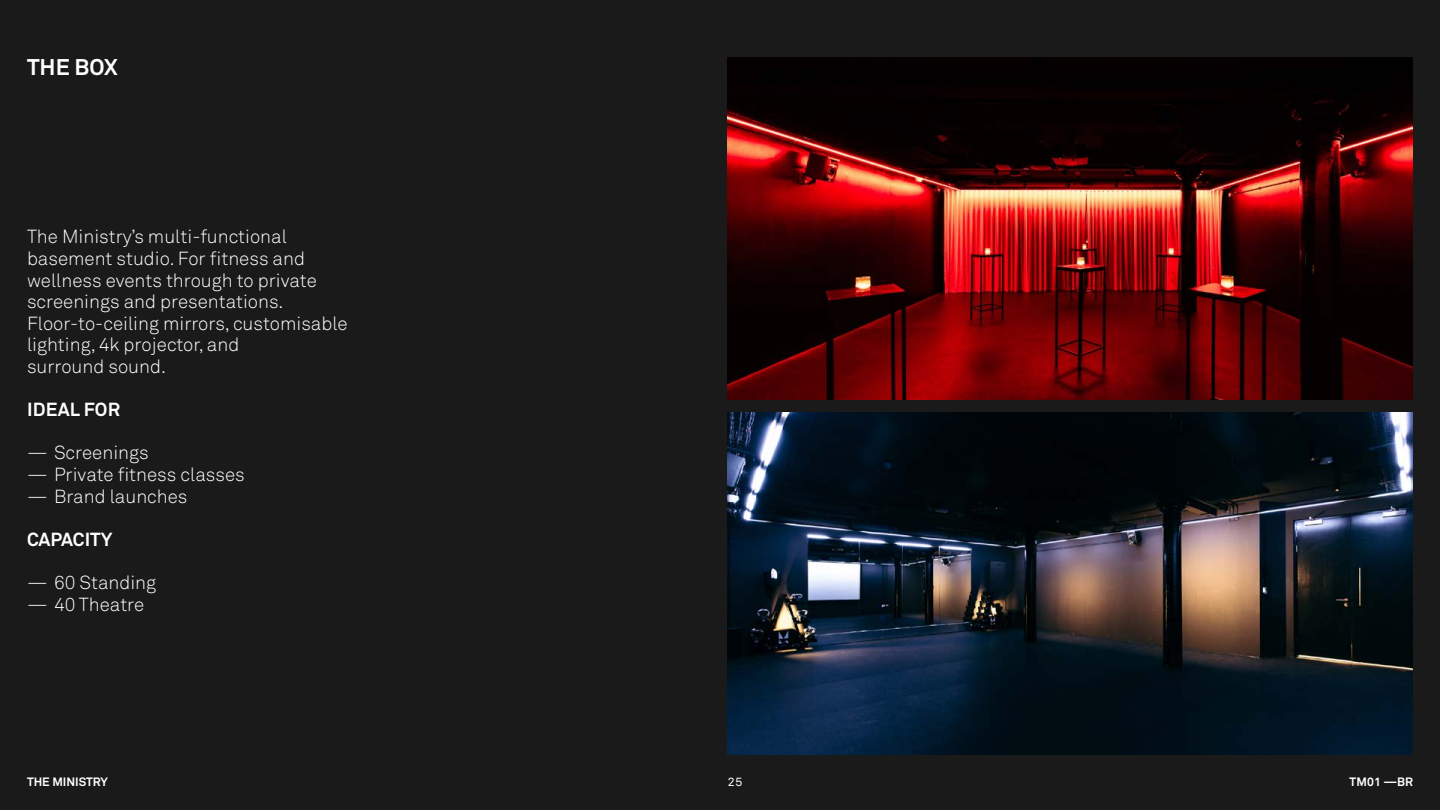
<style>
.page{position:relative;width:1440px;height:810px;background:#1a1a1a}
.page>*{position:absolute;margin:0;border:0;box-sizing:border-box;transform-origin:0 0}
.t1{font:700 22.5px "Akkurat Std";color:#fff}
.t2{font:300 18.75px/21.6px "Akkurat Std";color:#fff}
.t3{font:700 18.75px "Akkurat Std";color:#fff}
.t4{font:700 12px "Akkurat Std";color:#fff}
.t5{font:12px "Akkurat Mono LLTT";color:#fff}
</style>
<div class="page">
<img style="left:728px;top:58px;width:685px;height:342px">
<img style="left:728px;top:412px;width:685px;height:342px">
<p class="t1" style="left:27px;top:53px;width:92px">THE BOX</p>
<p class="t2" style="left:27px;top:226px;width:322px">The Ministry’s multi-functional basement studio. For fitness and wellness events through to private screenings and presentations.<br>Floor-to-ceiling mirrors, customisable lighting, 4k projector, and<br>surround sound.</p>
<p class="t3" style="left:27px;top:398px;width:95px">IDEAL FOR</p>
<p class="t2" style="left:27px;top:442px;width:123px">— Screenings</p>
<p class="t2" style="left:27px;top:464px;width:219px">— Private fitness classes</p>
<p class="t2" style="left:27px;top:485px;width:162px">— Brand launches</p>
<p class="t3" style="left:27px;top:528px;width:87px">CAPACITY</p>
<p class="t2" style="left:27px;top:572px;width:131px">— 60 Standing</p>
<p class="t2" style="left:27px;top:593px;width:119px">— 40 Theatre</p>
<p class="t4" style="left:27px;top:774px;width:83px">THE MINISTRY</p>
<p class="t5" style="left:728px;top:774px;width:16px">25</p>
<p class="t4" style="left:1350px;top:774px;width:65px">TM01 —BR</p>
</div>
